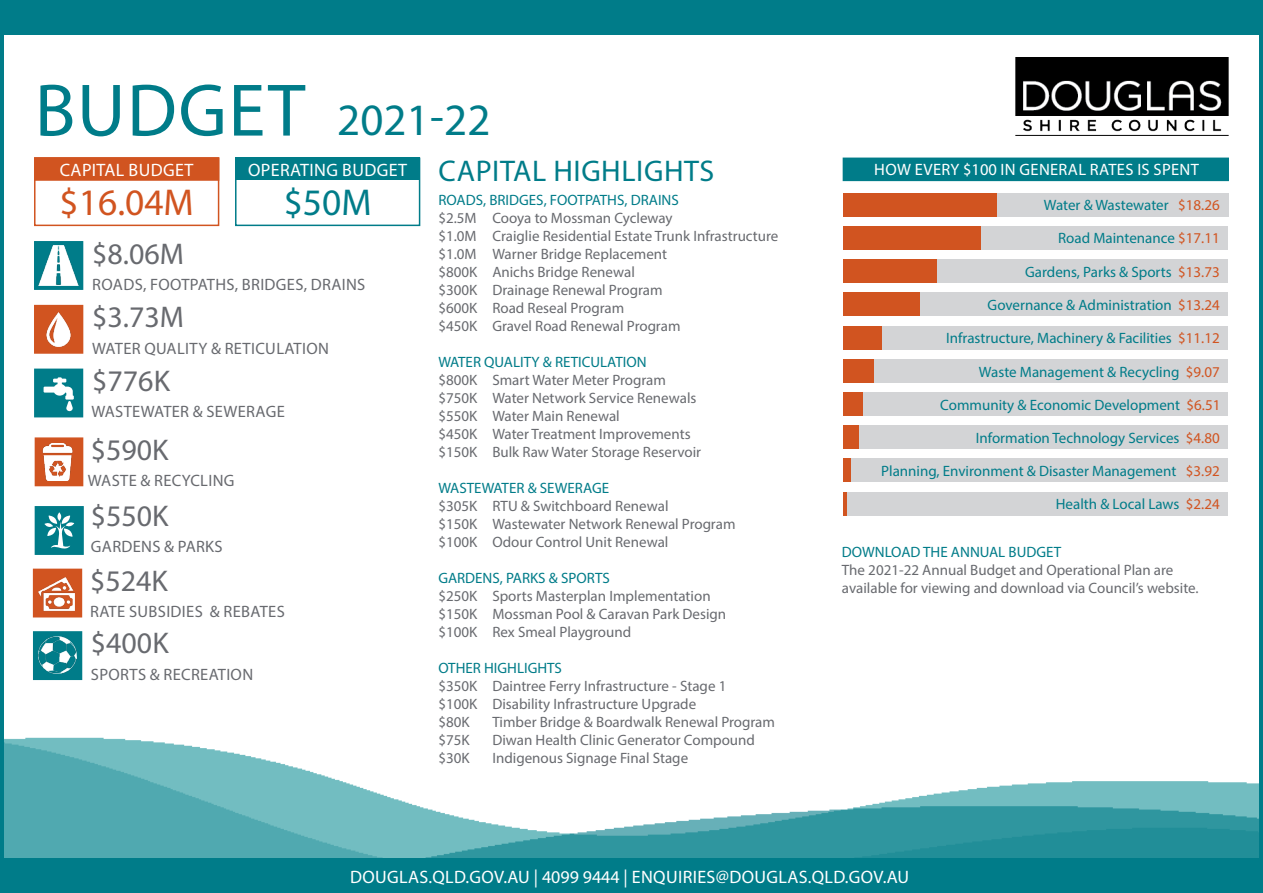
<style>
.page{position:relative;width:1263px;height:893px;background:#fff}
.page>*{position:absolute;margin:0;border:0;box-sizing:border-box;transform-origin:0 0}
.t1{font:75px "Myriad Pro";letter-spacing:.02em;color:#007c89}
.t2{font:45px "Myriad Pro";color:#007c89}
.t3{font:37.5px "Myriad Pro";color:#d15420}
.t4{font:37.5px "Myriad Pro";color:#007c89}
.t5{font:30px "Myriad Pro";color:#686a6f}
.t6{font:30px "Myriad Pro";letter-spacing:.02em;color:#007c89}
.t7{font:18px "Myriad Pro";letter-spacing:.02em;color:#fff}
.t8{font:16.5px "Myriad Pro";letter-spacing:.02em;color:#686a6f}
.t9{font:16.5px "Myriad Pro";letter-spacing:.02em;color:#fff}
.t10{font:15px/18px "Myriad Pro";color:#686a6f}
.t11{font:15px "Myriad Pro";color:#007c89}
.s1{color:#d15420}
</style>
<div class="page">
<div style="left:35px;top:506px;width:49px;height:49px;background:#007c89;border:2px solid #007c89"></div>
<img style="left:4px;top:737px;width:1255px;height:122px">
<div style="left:0;top:0;width:1263px;height:34px;background:#007c89"></div>
<img style="left:1015px;top:58px;width:214px;height:78px">
<div style="left:236px;top:158px;width:184px;height:22px;background:#007c89"></div>
<div style="left:235px;top:158px;width:185px;height:68px;border:2px solid #007c89"></div>
<div style="left:34px;top:305px;width:49px;height:49px;background:#d15420"></div>
<svg style="left:34px;top:241px;width:49px;height:49px"></svg>
<div style="left:33px;top:631px;width:49px;height:49px;background:#007c89"></div>
<div style="left:34px;top:369px;width:49px;height:48px;background:#007c89"></div>
<svg style="left:45px;top:512px;width:29px;height:37px"></svg>
<div style="left:843px;top:492px;width:385px;height:23px;background:#d3d4d6"></div>
<div style="left:843px;top:459px;width:385px;height:23px;background:#d3d4d6"></div>
<div style="left:843px;top:425px;width:385px;height:24px;background:#d3d4d6"></div>
<div style="left:843px;top:392px;width:385px;height:24px;background:#d3d4d6"></div>
<hr style="left:843px;top:492px;width:4px;height:23px;background:#d15420">
<div style="left:843px;top:392px;width:19px;height:24px;background:#d15420"></div>
<div style="left:843px;top:425px;width:15px;height:24px;background:#d15420"></div>
<div style="left:843px;top:459px;width:8px;height:23px;background:#d15420"></div>
<div style="left:843px;top:359px;width:385px;height:24px;background:#d3d4d6"></div>
<div style="left:843px;top:226px;width:385px;height:24px;background:#d3d4d6"></div>
<div style="left:843px;top:259px;width:385px;height:24px;background:#d3d4d6"></div>
<div style="left:843px;top:292px;width:385px;height:24px;background:#d3d4d6"></div>
<div style="left:844px;top:193px;width:384px;height:24px;background:#d3d4d6"></div>
<div style="left:843px;top:193px;width:154px;height:24px;background:#d15420"></div>
<div style="left:843px;top:226px;width:137px;height:24px;background:#d15420"></div>
<div style="left:843px;top:259px;width:94px;height:24px;background:#d15420"></div>
<div style="left:843px;top:293px;width:77px;height:23px;background:#d15420"></div>
<div style="left:843px;top:326px;width:385px;height:24px;background:#d3d4d6"></div>
<div style="left:843px;top:326px;width:39px;height:24px;background:#d15420"></div>
<div style="left:843px;top:359px;width:31px;height:24px;background:#d15420"></div>
<div style="left:843px;top:158px;width:386px;height:23px;background:#007c89"></div>
<div style="left:34px;top:157px;width:185px;height:24px;background:#d15420;border:2px solid #d15420"></div>
<div style="left:34px;top:158px;width:185px;height:68px;border:2px solid #d15420"></div>
<div style="left:33px;top:569px;width:49px;height:48px;background:#d15420"></div>
<svg style="left:44px;top:377px;width:30px;height:34px"></svg>
<img style="left:39px;top:577px;width:35px;height:34px">
<img style="left:38px;top:246px;width:40px;height:39px">
<img style="left:39px;top:636px;width:37px;height:38px">
<img style="left:46px;top:312px;width:25px;height:34px">
<div style="left:0;top:859px;width:1263px;height:34px;background:#007c89"></div>
<hr style="left:0;top:0;width:4px;height:893px;background:#007c89">
<hr style="left:1259px;top:0;width:4px;height:893px;background:#007c89">
<div style="left:35px;top:437px;width:48px;height:49px;background:#d15420"></div>
<img style="left:42px;top:443px;width:31px;height:38px">
<p class="t1" style="left:35px;top:64px;width:272px">BUDGET</p>
<p class="t2" style="left:337px;top:92px;width:155px">2021-22</p>
<p class="t7" style="left:60px;top:158px;width:135px">CAPITAL BUDGET</p>
<p class="t7" style="left:248px;top:158px;width:160px">OPERATING BUDGET</p>
<p class="t6" style="left:439px;top:152px;width:277px">CAPITAL HIGHLIGHTS</p>
<p class="t9" style="left:874px;top:160px;width:326px">HOW EVERY $100 IN GENERAL RATES IS SPENT</p>
<p class="t3" style="left:60px;top:179px;width:136px">$16.04M</p>
<p class="t4" style="left:284px;top:179px;width:89px">$50M</p>
<p class="t5" style="left:92px;top:235px;width:93px">$8.06M</p>
<p class="t8" style="left:92px;top:274px;width:275px">ROADS, FOOTPATHS, BRIDGES, DRAINS</p>
<p class="t5" style="left:92px;top:299px;width:93px">$3.73M</p>
<p class="t8" style="left:92px;top:338px;width:238px">WATER QUALITY &amp; RETICULATION</p>
<p class="t5" style="left:92px;top:362px;width:79px">$776K</p>
<p class="t8" style="left:91px;top:402px;width:195px">WASTEWATER &amp; SEWERAGE</p>
<p class="t5" style="left:91px;top:431px;width:79px">$590K</p>
<p class="t8" style="left:88px;top:470px;width:148px">WASTE &amp; RECYCLING</p>
<p class="t5" style="left:91px;top:497px;width:79px">$550K</p>
<p class="t8" style="left:91px;top:537px;width:133px">GARDENS &amp; PARKS</p>
<p class="t5" style="left:90px;top:563px;width:79px">$524K</p>
<p class="t8" style="left:90px;top:602px;width:196px">RATE SUBSIDIES &amp; REBATES</p>
<p class="t5" style="left:91px;top:625px;width:79px">$400K</p>
<p class="t8" style="left:91px;top:664px;width:164px">SPORTS &amp; RECREATION</p>
<p class="t11" style="left:438px;top:190px;width:242px">ROADS, BRIDGES, FOOTPATHS, DRAINS</p>
<p class="t10" style="left:438px;top:208px;width:236px">$2.5M Cooya to Mossman Cycleway</p>
<p class="t10" style="left:438px;top:226px;width:342px">$1.0M Craiglie Residential Estate Trunk Infrastructure</p>
<p class="t10" style="left:438px;top:244px;width:230px">$1.0M Warner Bridge Replacement</p>
<p class="t10" style="left:438px;top:262px;width:198px">$800K Anichs Bridge Renewal</p>
<p class="t10" style="left:438px;top:280px;width:226px">$300K Drainage Renewal Program</p>
<p class="t10" style="left:438px;top:298px;width:187px">$600K Road Reseal Program</p>
<p class="t10" style="left:438px;top:316px;width:244px">$450K Gravel Road Renewal Program</p>
<p class="t11" style="left:438px;top:352px;width:210px">WATER QUALITY &amp; RETICULATION</p>
<p class="t10" style="left:438px;top:370px;width:229px">$800K Smart Water Meter Program</p>
<p class="t10" style="left:438px;top:388px;width:260px">$750K Water Network Service Renewals</p>
<p class="t10" style="left:438px;top:406px;width:183px">$550K Water Main Renewal</p>
<p class="t10" style="left:438px;top:424px;width:254px">$450K Water Treatment Improvements</p>
<p class="t10" style="left:438px;top:442px;width:264px">$150K Bulk Raw Water Storage Reservoir</p>
<p class="t11" style="left:438px;top:478px;width:172px">WASTEWATER &amp; SEWERAGE</p>
<p class="t10" style="left:438px;top:496px;width:232px">$305K RTU &amp; Switchboard Renewal</p>
<p class="t10" style="left:438px;top:514px;width:299px">$150K Wastewater Network Renewal Program</p>
<p class="t10" style="left:438px;top:532px;width:232px">$100K Odour Control Unit Renewal</p>
<p class="t11" style="left:438px;top:568px;width:173px">GARDENS, PARKS &amp; SPORTS</p>
<p class="t10" style="left:438px;top:586px;width:274px">$250K Sports Masterplan Implementation</p>
<p class="t10" style="left:438px;top:604px;width:289px">$150K Mossman Pool &amp; Caravan Park Design</p>
<p class="t10" style="left:438px;top:622px;width:194px">$100K Rex Smeal Playground</p>
<p class="t11" style="left:438px;top:658px;width:125px">OTHER HIGHLIGHTS</p>
<p class="t10" style="left:438px;top:676px;width:290px">$350K Daintree Ferry Infrastructure - Stage 1</p>
<p class="t10" style="left:438px;top:694px;width:259px">$100K Disability Infrastructure Upgrade</p>
<p class="t10" style="left:438px;top:712px;width:33px">$80K</p>
<p class="t10" style="left:492px;top:712px;width:284px">Timber Bridge &amp; Boardwalk Renewal Program</p>
<p class="t10" style="left:438px;top:730px;width:33px">$75K</p>
<p class="t10" style="left:492px;top:730px;width:264px">Diwan Health Clinic Generator Compound</p>
<p class="t10" style="left:438px;top:748px;width:33px">$30K</p>
<p class="t10" style="left:492px;top:748px;width:197px">Indigenous Signage Final Stage</p>
<p class="t11" style="left:1044px;top:196px;width:177px">Water &amp; Wastewater <span class="s1">$18.26</span></p>
<p class="t11" style="left:1058px;top:229px;width:163px">Road Maintenance <span class="s1">$17.11</span></p>
<p class="t11" style="left:1025px;top:262px;width:196px">Gardens, Parks &amp; Sports <span class="s1">$13.73</span></p>
<p class="t11" style="left:988px;top:296px;width:234px">Governance &amp; Administration <span class="s1">$13.24</span></p>
<p class="t11" style="left:946px;top:329px;width:275px">Infrastructure, Machinery &amp; Facilities <span class="s1">$11.12</span></p>
<p class="t11" style="left:979px;top:362px;width:242px">Waste Management &amp; Recycling <span class="s1">$9.07</span></p>
<p class="t11" style="left:940px;top:396px;width:282px">Community &amp; Economic Development <span class="s1">$6.51</span></p>
<p class="t11" style="left:976px;top:429px;width:245px">Information Technology Services <span class="s1">$4.80</span></p>
<p class="t11" style="left:881px;top:462px;width:340px">Planning, Environment &amp; Disaster Management <span class="s1">$3.92</span></p>
<p class="t11" style="left:1056px;top:495px;width:165px">Health &amp; Local Laws <span class="s1">$2.24</span></p>
<p class="t11" style="left:842px;top:543px;width:221px">DOWNLOAD THE ANNUAL BUDGET</p>
<p class="t10" style="left:842px;top:561px;width:358px">The 2021-22 Annual Budget and Operational Plan are available for viewing and download via Council’s website.</p>
<p class="t7" style="left:350px;top:866px;width:561px">DOUGLAS.QLD.GOV.AU | 4099 9444 | ENQUIRIES@DOUGLAS.QLD.GOV.AU</p>
</div>
